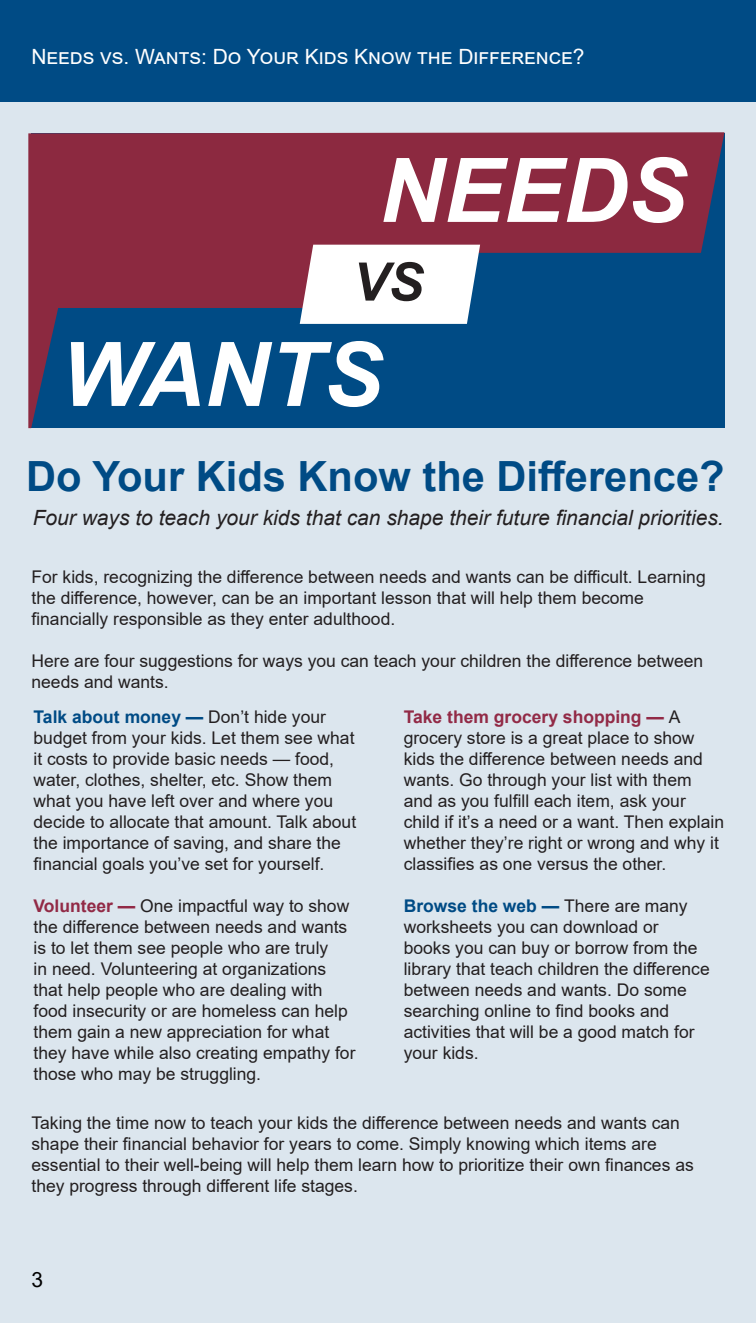
<style>
.page{position:relative;width:756px;height:1323px;background:#fff}
.page>*{position:absolute;margin:0;border:0;box-sizing:border-box;transform-origin:0 0}
.t1{font:italic 700 89.25px "Arial";color:#fff}
.t2{font:italic 700 53.02px "Arial";color:#231f20}
.t3{font:700 41.65px "Arial";color:#004b85}
.t4{font:italic 21px "Arial";color:#231f20}
.t5{font:21px "Arial";color:#fff}
.t6{font:21px "Arial";color:#000}
.t7{font:17.5px/21px "Arial";color:#231f20}
.s1{font-weight:700;color:#004b85}
.s2{font-weight:700;color:#922a46}
</style>
<div class="page">
<div style="left:0;top:87px;width:756px;height:1236px;background:#dce6ee"></div>
<div style="left:0;top:0;width:756px;height:101px;background:#004b85"></div>
<svg style="left:28px;top:132px;width:696px;height:296px;background:#473a62"></svg>
<svg style="left:300px;top:245px;width:180px;height:79px;background:#f1f0f3"></svg>
<p class="t5" style="left:32px;top:43px;width:554px">Needs vs. Wants: Do Your Kids Know the Difference?</p>
<p class="t1" style="left:379px;top:131px;width:309px">NEEDS</p>
<p class="t2" style="left:353px;top:247px;width:72px">VS</p>
<p class="t1" style="left:60px;top:315px;width:324px">WANTS</p>
<p class="t3" style="left:26px;top:447px;width:700px">Do Your Kids Know the Difference?</p>
<p class="t4" style="left:33px;top:504px;width:692px">Four ways to teach your kids that can shape their future financial priorities.</p>
<p class="t7" style="left:32px;top:566px;width:676px">For kids, recognizing the difference between needs and wants can be difficult. Learning the difference, however, can be an important lesson that will help them become financially responsible as they enter adulthood.</p>
<p class="t7" style="left:32px;top:650px;width:673px">Here are four suggestions for ways you can teach your children the difference between needs and wants.</p>
<p class="t7" style="left:34px;top:706px;width:324px"><span class="s1">Talk about money —</span> Don’t hide your budget from your kids. Let them see what it costs to provide basic needs — food, water, clothes, shelter, etc. Show them what you have left over and where you decide to allocate that amount. Talk about the importance of saving, and share the financial goals you’ve set for yourself.</p>
<p class="t7" style="left:34px;top:895px;width:323px"><span class="s2">Volunteer —</span> One impactful way to show the difference between needs and wants is to let them see people who are truly<br>in need. Volunteering at organizations that help people who are dealing with food insecurity or are homeless can help them gain a new appreciation for what they have while also creating empathy for those who may be struggling.</p>
<p class="t7" style="left:404px;top:706px;width:322px"><span class="s2">Take them grocery shopping —</span> A grocery store is a great place to show kids the difference between needs and wants. Go through your list with them and as you fulfill each item, ask your child if it’s a need or a want. Then explain whether they’re right or wrong and why it classifies as one versus the other.</p>
<p class="t7" style="left:404px;top:895px;width:308px"><span class="s1">Browse the web —</span> There are many worksheets you can download or<br>books you can buy or borrow from the library that teach children the difference between needs and wants. Do some searching online to find books and activities that will be a good match for your kids.</p>
<p class="t7" style="left:32px;top:1112px;width:664px">Taking the time now to teach your kids the difference between needs and wants can shape their financial behavior for years to come. Simply knowing which items are essential to their well-being will help them learn how to prioritize their own finances as they progress through different life stages.</p>
<p class="t6" style="left:32px;top:1265px;width:13px">3</p>
</div>
